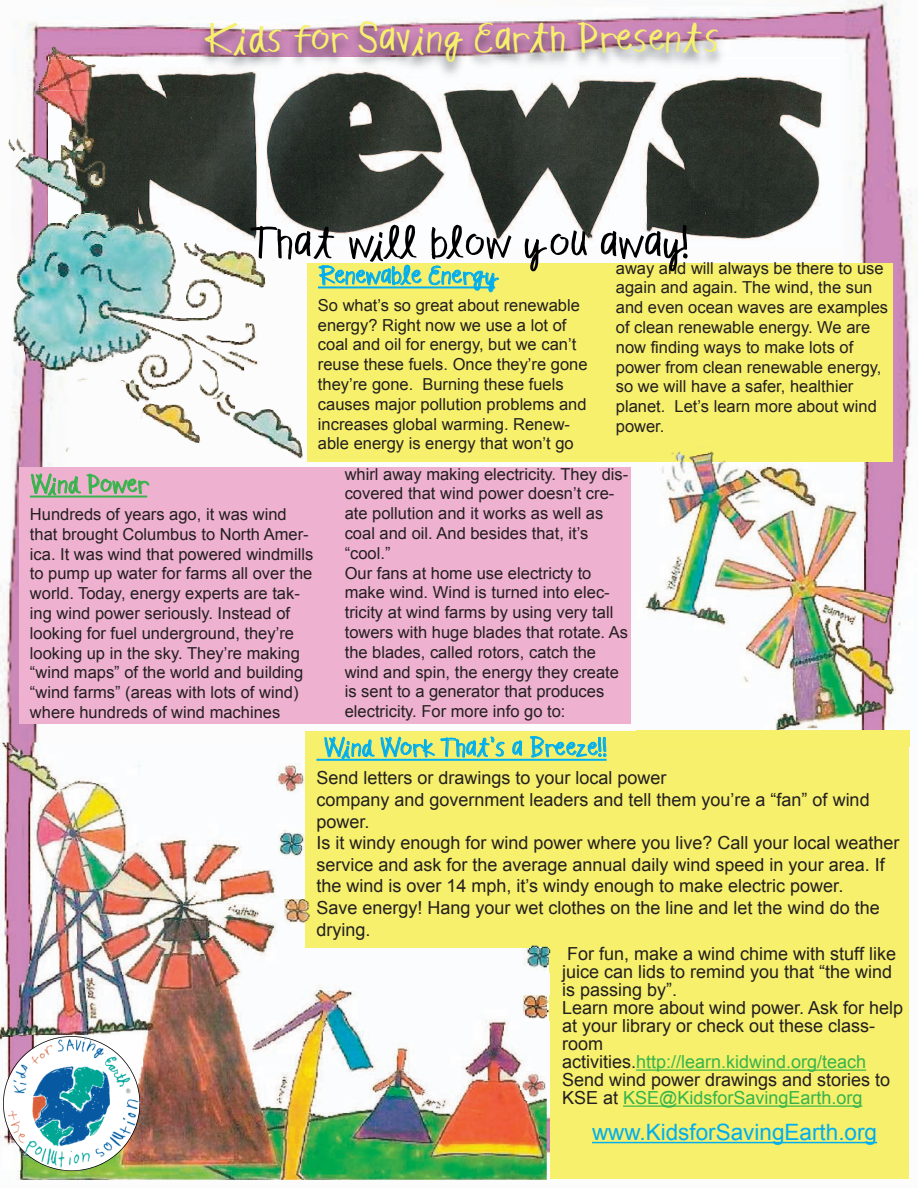
<style>
.page{position:relative;width:918px;height:1188px;background:#fff}
.page>*{position:absolute;margin:0;border:0;box-sizing:border-box;transform-origin:0 0}
.t1{font:52.5px "Kid Script";color:#000}
.t2{font:48px "Kid Script";color:#f6f06c}
.t3{font:30px "Kid Script";color:#00aeef}
.t4{font:30px "Kid Script";color:#36b44b}
.t5{font:22.5px "Arial";color:#00aeef}
.t6{font:18px/18px "Arial";color:#231f20}
.t7{font:16.5px/19.8px "Arial";color:#231f20}
.s1{color:#36b44b}
</style>
<div class="page">
<img style="left:0;top:0;width:918px;height:1154px">
<img style="left:0;top:742px;width:547px;height:438px">
<img style="left:260px;top:91px;width:580px;height:155px">
<img style="left:38px;top:7px;width:807px;height:84px">
<img style="left:82px;top:57px;width:758px;height:3px">
<img style="left:97px;top:60px;width:743px;height:31px">
<img style="left:8px;top:78px;width:252px;height:315px">
<svg style="left:194px;top:243px;width:5px;height:3px"></svg>
<svg style="left:182px;top:243px;width:6px;height:3px"></svg>
<img style="left:48px;top:91px;width:58px;height:116px">
<img style="left:48px;top:209px;width:124px;height:37px">
<img style="left:49px;top:46px;width:26px;height:11px">
<img style="left:38px;top:60px;width:59px;height:31px">
<img style="left:48px;top:57px;width:34px;height:3px">
<div style="left:307px;top:263px;width:585px;height:198px;background:#f6f06c"></div>
<svg style="left:318px;top:264px;width:104px;height:25px"></svg>
<svg style="left:428px;top:261px;width:72px;height:32px"></svg>
<hr style="left:318px;top:286px;width:177px;height:2px;background:#00aeef">
<div style="left:19px;top:468px;width:612px;height:256px;background:#eeb1d0"></div>
<svg style="left:30px;top:473px;width:120px;height:25px"></svg>
<hr style="left:30px;top:496px;width:117px;height:2px;background:#36b44b">
<div style="left:306px;top:731px;width:603px;height:216px;background:#f6f06c"></div>
<svg style="left:324px;top:736px;width:181px;height:23px"></svg>
<svg style="left:512px;top:740px;width:11px;height:16px"></svg>
<svg style="left:530px;top:724px;width:77px;height:34px"></svg>
<hr style="left:316px;top:759px;width:291px;height:2px;background:#00aeef">
<img style="left:277px;top:764px;width:29px;height:30px">
<img style="left:279px;top:827px;width:27px;height:31px">
<img style="left:284px;top:900px;width:26px;height:25px">
<img style="left:521px;top:1071px;width:25px;height:29px">
<img style="left:637px;top:447px;width:281px;height:300px">
<img style="left:637px;top:447px;width:255px;height:14px">
<img style="left:637px;top:731px;width:272px;height:16px">
<div style="left:550px;top:939px;width:359px;height:240px;background:#f6f06c"></div>
<hr style="left:636px;top:1070px;width:230px;height:1px;background:#36b44b">
<hr style="left:623px;top:1106px;width:239px;height:1px;background:#36b44b">
<hr style="left:592px;top:1142px;width:285px;height:1px;background:#00aeef">
<img style="left:524px;top:945px;width:27px;height:27px">
<img style="left:523px;top:996px;width:27px;height:25px">
<img style="left:2px;top:1035px;width:141px;height:135px">
<img style="left:3px;top:1036px;width:137px;height:134px">
<h2 class="t2" style="left:206px;top:11px;width:515px">Kids for Saving Earth Presents</h2>
<h1 class="t1" style="left:249px;top:213px;width:442px">That will blow you away!</h1>
<p class="t7" style="left:616px;top:258px;width:274px">away and will always be there to use again and again. The wind, the sun and even ocean waves are examples of clean renewable energy. We are now finding ways to make lots of power from clean renewable energy, so we will have a safer, healthier planet. Let’s learn more about wind power.</p>
<h3 class="t3" style="left:318px;top:258px;width:179px">Renewable Energy</h3>
<p class="t7" style="left:318px;top:295px;width:271px">So what’s so great about renewable energy? Right now we use a lot of coal and oil for energy, but we can’t reuse these fuels. Once they’re gone they’re gone. Burning these fuels causes major pollution problems and increases global warming. Renew&shy;able energy is energy that won’t go</p>
<p class="t7" style="left:345px;top:464px;width:285px">whirl away making electricity. They dis&shy;covered that wind power doesn’t cre&shy;ate pollution and it works as well as coal and oil. And besides that, it’s “cool.”<br>Our fans at home use electricty to make wind. Wind is turned into elec&shy;tricity at wind farms by using very tall towers with huge blades that rotate. As the blades, called rotors, catch the wind and spin, the energy they create is sent to a generator that produces electricity. For more info go to:</p>
<h3 class="t3" style="left:324px;top:730px;width:285px">Wind Work That’s a Breeze!!</h3>
<p class="t6" style="left:316px;top:767px;width:585px;line-height:21.6px">Send letters or drawings to your local power<br>company and government leaders and tell them you’re a “fan” of wind power.<br>Is it windy enough for wind power where you live? Call your local weather service and ask for the average annual daily wind speed in your area. If the wind is over 14 mph, it’s windy enough to make electric power.<br>Save energy! Hang your wet clothes on the line and let the wind do the drying.</p>
<p class="t6" style="left:562px;top:945px;width:343px">For fun, make a wind chime with stuff like juice can lids to remind you that “the wind is passing by”.<br>Learn more about wind power. Ask for help at your library or check out these class&shy;room activities.<span class="s1">http://learn.kidwind.org/teach </span>Send wind power drawings and stories to KSE at <span class="s1">KSE@KidsforSavingEarth.org</span></p>
<h3 class="t5" style="left:592px;top:1120px;width:287px">www.KidsforSavingEarth.org</h3>
<h3 class="t4" style="left:30px;top:467px;width:119px">Wind Power</h3>
<p class="t7" style="left:30px;top:504px;width:285px">Hundreds of years ago, it was wind that brought Columbus to North Amer&shy;ica. It was wind that powered windmills to pump up water for farms all over the world. Today, energy experts are tak&shy;ing wind power seriously. Instead of looking for fuel underground, they’re looking up in the sky. They’re making “wind maps” of the world and building “wind farms” (areas with lots of wind) where hundreds of wind machines</p>
</div>
